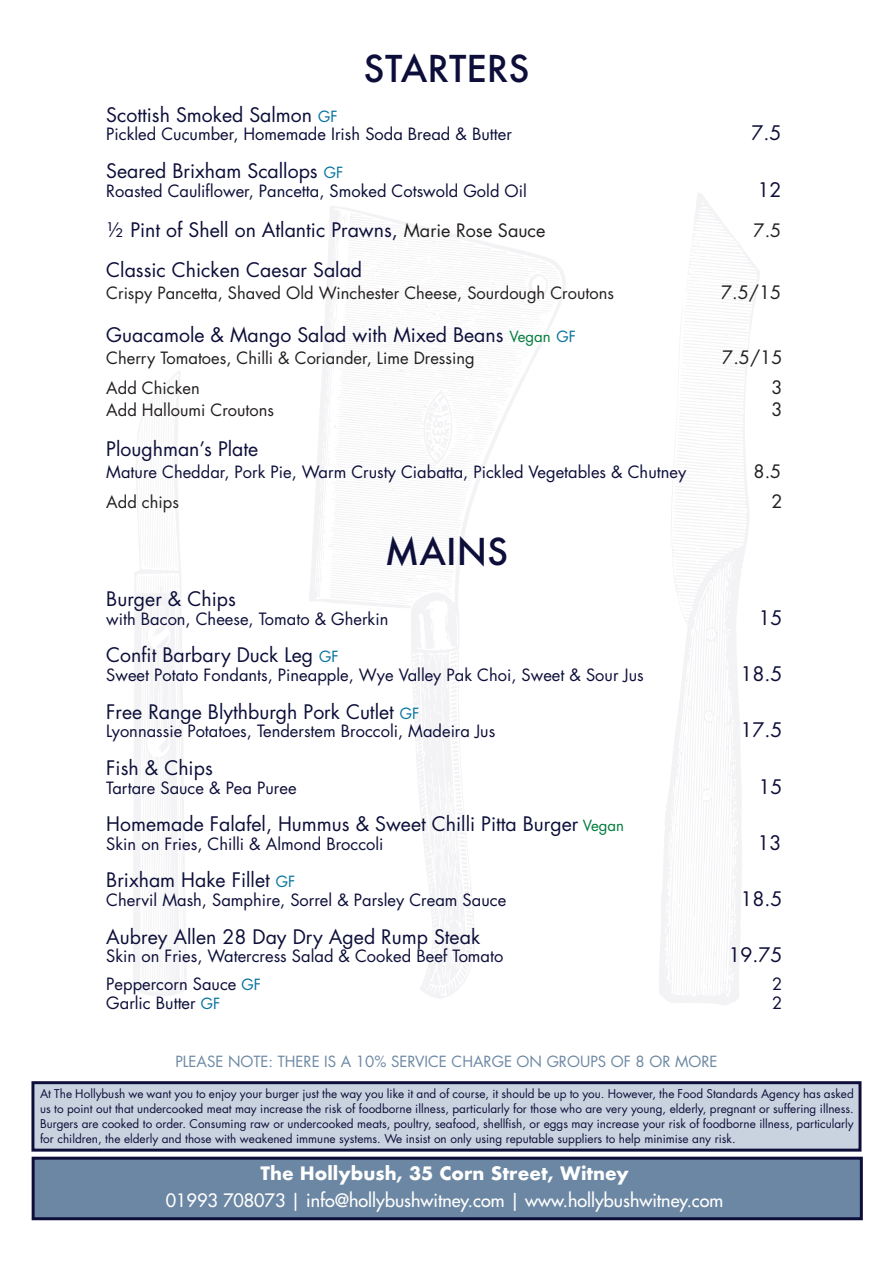
<style>
.page{position:relative;width:893px;height:1263px;background:#fff}
.page>*{position:absolute;margin:0;border:0;box-sizing:border-box;transform-origin:0 0}
.t1{font:500 36px "Futura";color:#0d0e39}
.t2{font:19.5px "Futura";color:#0d0e39}
.t3{font:18px "Futura";color:#fff}
.t4{font:700 18px "Futura";color:#fff}
.t5{font:18px "Futura";color:#231f20}
.t6{font:16.5px "Futura";color:#0d0e39}
.t7{font:16.5px "Futura";color:#231f20}
.t8{font:15px "Futura";color:#6c87a3}
.t9{font:11.7px/15px "Futura";color:#0d0e39;text-align:justify}
.s1{font-size:15px;color:#00719c}
.s2{font-size:18px;color:#231f20}
.s3{font-size:15px;color:#007b3c}
</style>
<div class="page">
<svg style="left:309px;top:206px;width:256px;height:792px"></svg>
<svg style="left:133px;top:371px;width:54px;height:625px"></svg>
<svg style="left:659px;top:193px;width:101px;height:812px"></svg>
<div style="left:32px;top:1157px;width:831px;height:63px;background:#6c87a3;border:3px solid #0d0e39"></div>
<div style="left:31px;top:1081px;width:830px;height:70px;background:#c9d3df;border:3px solid #0d0e39"></div>
<p class="t1" style="left:364px;top:44px;width:167px">STARTERS</p>
<p class="t2" style="left:106px;top:102px;width:233px">Scottish Smoked Salmon <span class="s1">GF</span></p>
<p class="t6" style="left:106px;top:124px;width:407px">Pickled Cucumber, Homemade Irish Soda Bread &amp; Butter</p>
<p class="t2" style="left:751px;top:121px;width:32px">7.5</p>
<p class="t2" style="left:106px;top:158px;width:238px">Seared Brixham Scallops <span class="s1">GF</span></p>
<p class="t6" style="left:106px;top:180px;width:422px">Roasted Cauliflower, Pancetta, Smoked Cotswold Gold Oil</p>
<p class="t2" style="left:757px;top:177px;width:26px">12</p>
<p class="t2" style="left:106px;top:217px;width:441px">½ Pint of Shell on Atlantic Prawns, <span class="s2">Marie Rose Sauce</span></p>
<p class="t5" style="left:754px;top:219px;width:29px">7.5</p>
<p class="t2" style="left:106px;top:258px;width:257px">Classic Chicken Caesar Salad</p>
<p class="t7" style="left:106px;top:282px;width:509px">Crispy Pancetta, Shaved Old Winchester Cheese, Sourdough Croutons</p>
<p class="t5" style="left:721px;top:281px;width:62px">7.5/15</p>
<p class="t2" style="left:106px;top:322px;width:471px">Guacamole &amp; Mango Salad with Mixed Beans <span class="s3">Vegan</span> <span class="s1">GF</span></p>
<p class="t7" style="left:106px;top:347px;width:370px">Cherry Tomatoes, Chilli &amp; Coriander, Lime Dressing</p>
<p class="t5" style="left:722px;top:346px;width:62px">7.5/15</p>
<p class="t7" style="left:106px;top:378px;width:95px">Add Chicken</p>
<p class="t5" style="left:771px;top:376px;width:13px">3</p>
<p class="t7" style="left:106px;top:399px;width:169px">Add Halloumi Croutons</p>
<p class="t5" style="left:771px;top:398px;width:13px">3</p>
<p class="t2" style="left:106px;top:437px;width:154px">Ploughman’s Plate</p>
<p class="t6" style="left:106px;top:461px;width:581px">Mature Cheddar, Pork Pie, Warm Crusty Ciabatta, Pickled Vegetables &amp; Chutney</p>
<p class="t5" style="left:754px;top:460px;width:29px">8.5</p>
<p class="t7" style="left:106px;top:492px;width:74px">Add chips</p>
<p class="t5" style="left:771px;top:490px;width:13px">2</p>
<p class="t1" style="left:385px;top:527px;width:125px">MAINS</p>
<p class="t2" style="left:106px;top:586px;width:131px">Burger &amp; Chips</p>
<p class="t6" style="left:106px;top:608px;width:284px">with Bacon, Cheese, Tomato &amp; Gherkin</p>
<p class="t2" style="left:758px;top:605px;width:26px">15</p>
<p class="t2" style="left:106px;top:643px;width:234px">Confit Barbary Duck Leg <span class="s1">GF</span></p>
<p class="t6" style="left:106px;top:664px;width:539px">Sweet Potato Fondants, Pineapple, Wye Valley Pak Choi, Sweet &amp; Sour Jus</p>
<p class="t2" style="left:740px;top:661px;width:44px">18.5</p>
<p class="t2" style="left:106px;top:699px;width:315px">Free Range Blythburgh Pork Cutlet <span class="s1">GF</span></p>
<p class="t6" style="left:106px;top:721px;width:390px">Lyonnassie Potatoes, Tenderstem Broccoli, Madeira Jus</p>
<p class="t2" style="left:740px;top:718px;width:44px">17.5</p>
<p class="t2" style="left:106px;top:755px;width:108px">Fish &amp; Chips</p>
<p class="t6" style="left:106px;top:777px;width:192px">Tartare Sauce &amp; Pea Puree</p>
<p class="t2" style="left:758px;top:774px;width:26px">15</p>
<p class="t2" style="left:106px;top:811px;width:519px">Homemade Falafel, Hummus &amp; Sweet Chilli Pitta Burger <span class="s3">Vegan</span></p>
<p class="t6" style="left:106px;top:833px;width:279px">Skin on Fries, Chilli &amp; Almond Broccoli</p>
<p class="t2" style="left:757px;top:830px;width:26px">13</p>
<p class="t2" style="left:106px;top:868px;width:190px">Brixham Hake Fillet <span class="s1">GF</span></p>
<p class="t6" style="left:106px;top:889px;width:401px">Chervil Mash, Samphire, Sorrel &amp; Parsley Cream Sauce</p>
<p class="t2" style="left:740px;top:886px;width:44px">18.5</p>
<p class="t2" style="left:106px;top:924px;width:375px">Aubrey Allen 28 Day Dry Aged Rump Steak</p>
<p class="t6" style="left:106px;top:946px;width:399px">Skin on Fries, Watercress Salad &amp; Cooked Beef Tomato</p>
<p class="t2" style="left:728px;top:943px;width:56px">19.75</p>
<p class="t6" style="left:106px;top:973px;width:156px">Peppercorn Sauce <span class="s1">GF</span></p>
<p class="t6" style="left:772px;top:973px;width:12px">2</p>
<p class="t6" style="left:106px;top:992px;width:115px">Garlic Butter <span class="s1">GF</span></p>
<p class="t6" style="left:772px;top:992px;width:12px">2</p>
<p class="t8" style="left:175px;top:1052px;width:544px">PLEASE NOTE: THERE IS A 10% SERVICE CHARGE ON GROUPS OF 8 OR MORE</p>
<p class="t9" style="left:40px;top:1086px;width:815px">At The Hollybush we want you to enjoy your burger just the way you like it and of course, it should be up to you. However, the Food Standards Agency has asked us to point out that undercooked meat may increase the risk of foodborne illness, particularly for those who are very young, elderly, pregnant or suffering illness.<br>Burgers are cooked to order. Consuming raw or undercooked meats, poultry, seafood, shellfish, or eggs may increase your risk of foodborne illness, particularly for children, the elderly and those with weakened immune systems. We insist on only using reputable suppliers to help minimise any risk.</p>
<p class="t4" style="left:260px;top:1160px;width:370px">The Hollybush, 35 Corn Street, Witney</p>
<p class="t3" style="left:166px;top:1189px;width:559px">01993 708073 | info@hollybushwitney.com | www.hollybushwitney.com</p>
</div>
